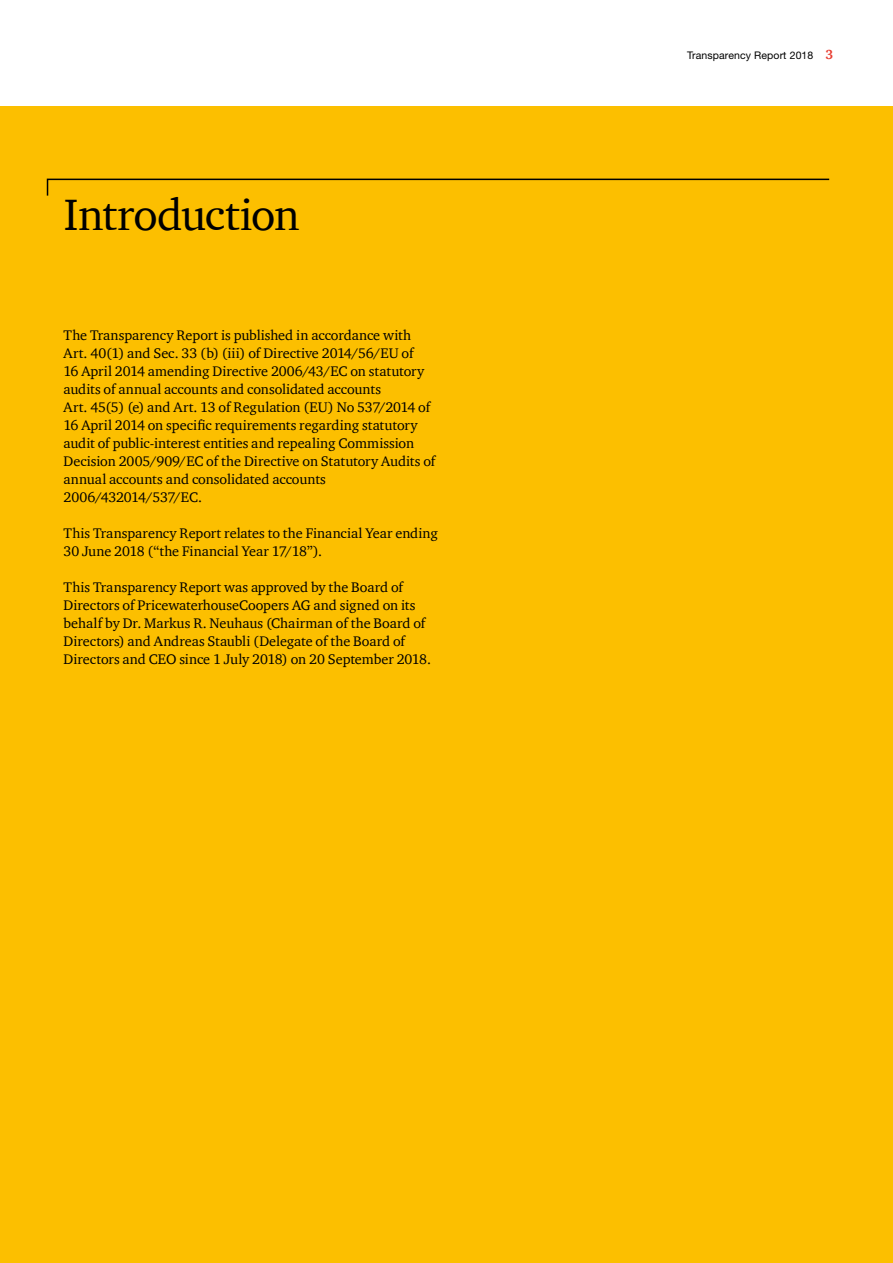
<style>
.page{position:relative;width:893px;height:1263px;background:#fff}
.page>*{position:absolute;margin:0;border:0;box-sizing:border-box;transform-origin:0 0}
._1_Haupttitel{font:45px "ITC Charter Com";letter-spacing:-.015em;color:#000}
.Lauftext{font:14.25px/18px "ITC Charter Com";letter-spacing:-.005em;color:#000}
.t1{font:10.5px "Helvetica Neue LT Std";letter-spacing:.01em;color:#000}
.s1{font-family:"ITC Charter Com";font-weight:700;font-size:13.5px;color:#e83c30}
</style>
<div class="page">
<div style="left:0;top:106px;width:893px;height:1157px;background:#fcbf00"></div>
<svg style="left:46px;top:178px;width:784px;height:18px"></svg>
<p class="_1_Haupttitel" style="left:64px;top:187px;width:237px">Introduction</p>
<p class="Lauftext" style="left:64px;top:326px;width:373px">The Transparency Report is published in accordance with Art. 40(1) and Sec. 33 (b) (iii) of Directive 2014/56/EU of<br>16 April 2014 amending Directive 2006/43/EC on statutory audits of annual accounts and consolidated accounts<br>Art. 45(5) (e) and Art. 13 of Regulation (EU) No 537/2014 of 16 April 2014 on specific requirements regarding statutory audit of public-interest entities and repealing Commission Decision 2005/909/EC of the Directive on Statutory Audits of annual accounts and consolidated accounts 2006/432014/537/EC.</p>
<p class="Lauftext" style="left:64px;top:524px;width:376px">This Transparency Report relates to the Financial Year ending<br>30 June 2018 (“the Financial Year 17/18”).</p>
<p class="Lauftext" style="left:64px;top:578px;width:369px">This Transparency Report was approved by the Board of Directors of PricewaterhouseCoopers AG and signed on its behalf by Dr. Markus R. Neuhaus (Chairman of the Board of Directors) and Andreas Staubli (Delegate of the Board of Directors and CEO since 1 July 2018) on 20 September 2018.</p>
<p class="t1" style="left:687px;top:49px;width:148px">Transparency Report 2018 <span class="s1">3</span></p>
</div>
